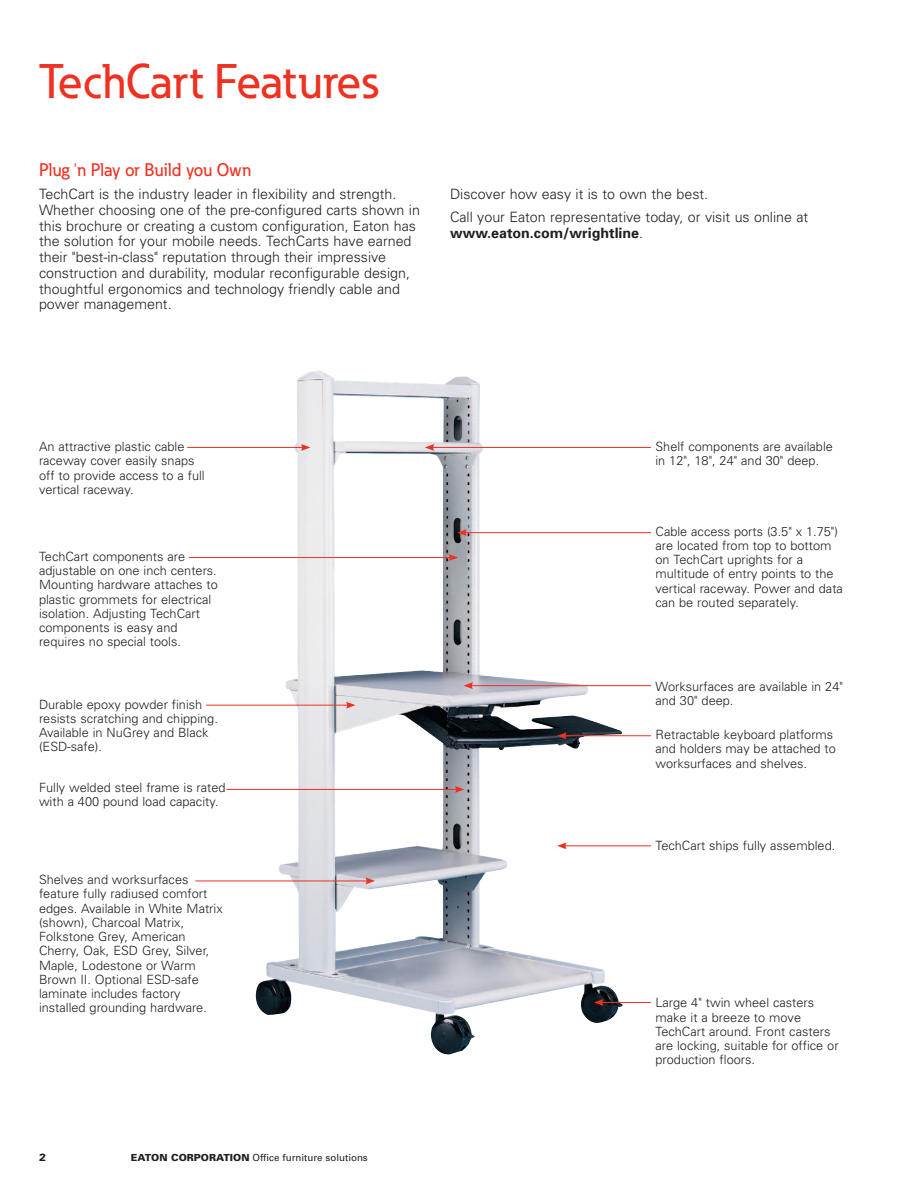
<style>
.page{position:relative;width:918px;height:1188px;background:#fff}
.page>*{position:absolute;margin:0;border:0;box-sizing:border-box;transform-origin:0 0}
._01_Headline___ADJ_S{font:500 48px "Eaton";color:#ef3122}
._02_Body__8_5_pt{font:500 18px "Eaton";color:#ef3122}
._02_Body__8_5_pt-2{font:300 14.25px/15.8px "Univers";color:#231f20}
._02_Bullet1__8_5_pt{font:300 12.75px/14.2px "Univers";color:#231f20}
._00_Folio_Flush_Left{font:900 10.5px "Univers";color:#231f20}
._00_Footer_Flush_Lef{font:9.75px "Univers";color:#231f20}
.s1{font-weight:700}
.s2{font-weight:900}
</style>
<div class="page">
<img style="left:253px;top:371px;width:372px;height:684px">
<hr style="left:187px;top:447px;width:116px;height:1px;background:#ef3122">
<svg style="left:301px;top:444px;width:9px;height:7px"></svg>
<hr style="left:189px;top:557px;width:262px;height:1px;background:#ef3122">
<svg style="left:449px;top:554px;width:9px;height:7px"></svg>
<hr style="left:206px;top:705px;width:142px;height:1px;background:#ef3122">
<svg style="left:346px;top:702px;width:10px;height:7px"></svg>
<hr style="left:226px;top:789px;width:231px;height:1px;background:#ef3122">
<svg style="left:455px;top:786px;width:9px;height:7px"></svg>
<hr style="left:432px;top:447px;width:219px;height:1px;background:#ef3122">
<svg style="left:425px;top:444px;width:9px;height:7px"></svg>
<hr style="left:464px;top:532px;width:187px;height:1px;background:#ef3122">
<svg style="left:457px;top:529px;width:10px;height:7px"></svg>
<hr style="left:471px;top:685px;width:180px;height:1px;background:#ef3122">
<svg style="left:464px;top:682px;width:9px;height:7px"></svg>
<hr style="left:564px;top:735px;width:87px;height:1px;background:#ef3122">
<svg style="left:557px;top:732px;width:10px;height:7px"></svg>
<hr style="left:564px;top:845px;width:87px;height:1px;background:#ef3122">
<svg style="left:557px;top:842px;width:10px;height:7px"></svg>
<hr style="left:601px;top:1002px;width:50px;height:1px;background:#ef3122">
<svg style="left:594px;top:999px;width:9px;height:7px"></svg>
<hr style="left:195px;top:881px;width:173px;height:1px;background:#ef3122">
<svg style="left:366px;top:877px;width:9px;height:7px"></svg>
<p class="_01_Headline___ADJ_S" style="left:39px;top:52px;width:341px">TechCart Features</p>
<p class="_02_Body__8_5_pt" style="left:39px;top:159px;width:214px">Plug 'n Play or Build you Own</p>
<p class="_02_Body__8_5_pt-2" style="left:39px;top:186px;width:382px">TechCart is the industry leader in flexibility and strength.<br>Whether choosing one of the pre-configured carts shown in this brochure or creating a custom configuration, Eaton has the solution for your mobile needs. TechCarts have earned their "best-in-class" reputation through their impressive construction and durability, modular reconfigurable design, thoughtful ergonomics and technology friendly cable and power management.</p>
<p class="_02_Body__8_5_pt-2" style="left:450px;top:186px;width:260px">Discover how easy it is to own the best.</p>
<p class="_02_Body__8_5_pt-2" style="left:450px;top:209px;width:360px">Call your Eaton representative today, or visit us online at <span class="s1">www.eaton.com/wrightline</span>.</p>
<p class="_02_Bullet1__8_5_pt" style="left:39px;top:439px;width:167px">An attractive plastic cable raceway cover easily snaps off to provide access to a full vertical raceway.</p>
<p class="_02_Bullet1__8_5_pt" style="left:39px;top:549px;width:180px">TechCart components are adjustable on one inch centers.<br>Mounting hardware attaches to plastic grommets for electrical isolation. Adjusting TechCart components is easy and requires no special tools.</p>
<p class="_02_Bullet1__8_5_pt" style="left:39px;top:697px;width:180px">Durable epoxy powder finish resists scratching and chipping.<br>Available in NuGrey and Black (ESD-safe).</p>
<p class="_02_Bullet1__8_5_pt" style="left:39px;top:781px;width:188px">Fully welded steel frame is rated with a 400 pound load capacity.</p>
<p class="_02_Bullet1__8_5_pt" style="left:39px;top:872px;width:185px">Shelves and worksurfaces feature fully radiused comfort edges. Available in White Matrix (shown), Charcoal Matrix,<br>Folkstone Grey, American<br>Cherry, Oak, ESD Grey, Silver,<br>Maple, Lodestone or Warm<br>Brown II. Optional ESD-safe laminate includes factory installed grounding hardware.</p>
<p class="_00_Folio_Flush_Left" style="left:39px;top:1151px;width:9px">2</p>
<p class="_00_Footer_Flush_Lef" style="left:131px;top:1152px;width:235px"><span class="s2">EATON CORPORATION</span> Office furniture solutions</p>
<p class="_02_Bullet1__8_5_pt" style="left:656px;top:439px;width:179px">Shelf components are available in 12", 18", 24" and 30" deep.</p>
<p class="_02_Bullet1__8_5_pt" style="left:656px;top:524px;width:189px">Cable access ports (3.5" x 1.75") are located from top to bottom on TechCart uprights for a multitude of entry points to the vertical raceway. Power and data can be routed separately.</p>
<p class="_02_Bullet1__8_5_pt" style="left:656px;top:679px;width:189px">Worksurfaces are available in 24" and 30" deep.</p>
<p class="_02_Bullet1__8_5_pt" style="left:656px;top:727px;width:182px">Retractable keyboard platforms and holders may be attached to worksurfaces and shelves.</p>
<p class="_02_Bullet1__8_5_pt" style="left:656px;top:838px;width:181px">TechCart ships fully assembled.</p>
<p class="_02_Bullet1__8_5_pt" style="left:656px;top:996px;width:185px">Large 4" twin wheel casters make it a breeze to move<br>TechCart around. Front casters are locking, suitable for office or production floors.</p>
</div>
